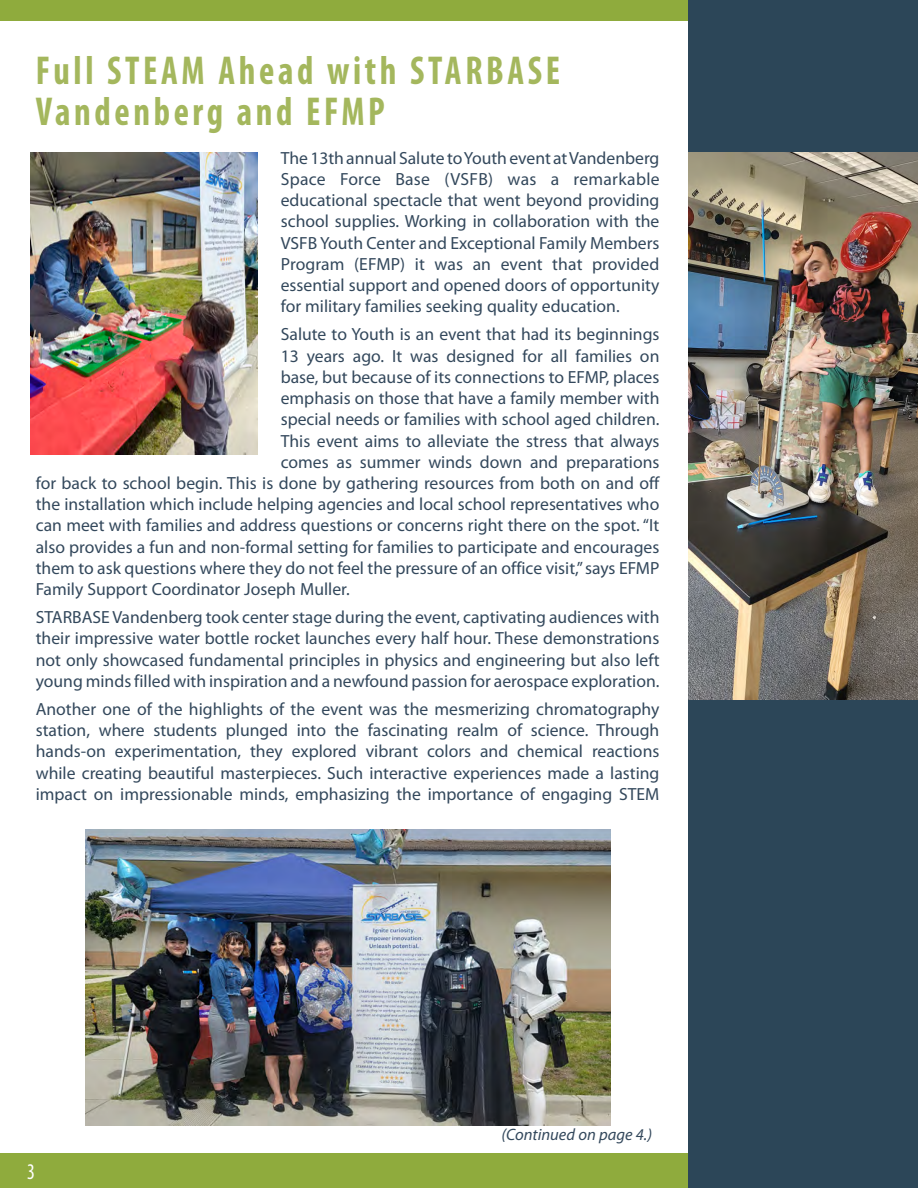
<style>
.page{position:relative;width:918px;height:1188px;background:#fff}
.page>*{position:absolute;margin:0;border:0;box-sizing:border-box;transform-origin:0 0}
.Article_Title{font:700 condensed 40.5px/40.5px "Myriad Pro";letter-spacing:.1em;color:#a4b75d;scale:.9 1}
.t1{font:condensed 22.5px "Myriad Pro";color:#fff;scale:.9 1}
.Body_Paragraphs{font:17.7px/21.3px "Myriad Pro";color:#33485c;text-align:justify}
.t2{font:italic 16.5px "Myriad Pro";color:#33485c}
</style>
<div class="page">
<div style="left:0;top:0;width:864px;height:20px;background:#8fab3d"></div>
<div style="left:0;top:1153px;width:688px;height:35px;background:#8fab3d"></div>
<div style="left:688px;top:0;width:230px;height:1188px;background:#2c4658"></div>
<img style="left:688px;top:152px;width:230px;height:548px">
<img style="left:30px;top:152px;width:227px;height:303px">
<img style="left:85px;top:829px;width:525px;height:296px">
<p class="Article_Title" style="left:36px;top:50px;width:584px">Full STEAM Ahead with STARBASE<br>Vandenberg and EFMP</p>
<p class="Body_Paragraphs" style="left:281px;top:147px;width:380px">The 13th annual Salute to Youth event at Vandenberg Space Force Base (VSFB) was a remarkable educational spectacle that went beyond providing school supplies. Working in collaboration with the VSFB Youth Center and Exceptional Family Members Program (EFMP) it was an event that provided essential support and opened doors of opportunity for military families seeking quality education.</p>
<p class="Body_Paragraphs" style="left:281px;top:323px;width:380px">Salute to Youth is an event that had its beginnings</p>
<p class="Body_Paragraphs" style="left:281px;top:345px;width:380px">13 years ago. It was designed for all families on</p>
<p class="Body_Paragraphs" style="left:281px;top:366px;width:380px">base, but because of its connections to EFMP, places</p>
<p class="Body_Paragraphs" style="left:281px;top:387px;width:380px">emphasis on those that have a family member with</p>
<p class="Body_Paragraphs" style="left:281px;top:408px;width:380px">special needs or families with school aged children.</p>
<p class="Body_Paragraphs" style="left:281px;top:430px;width:380px">This event aims to alleviate the stress that always</p>
<p class="Body_Paragraphs" style="left:281px;top:451px;width:380px">comes as summer winds down and preparations</p>
<p class="Body_Paragraphs" style="left:36px;top:472px;width:625px">for back to school begin. This is done by gathering resources from both on and off</p>
<p class="Body_Paragraphs" style="left:36px;top:493px;width:625px">the installation which include helping agencies and local school representatives who</p>
<p class="Body_Paragraphs" style="left:36px;top:515px;width:625px">can meet with families and address questions or concerns right there on the spot. “It</p>
<p class="Body_Paragraphs" style="left:36px;top:536px;width:625px">also provides a fun and non-formal setting for families to participate and encourages</p>
<p class="Body_Paragraphs" style="left:36px;top:557px;width:625px">them to ask questions where they do not feel the pressure of an office visit,” says EFMP</p>
<p class="Body_Paragraphs" style="left:36px;top:578px;width:315px">Family Support Coordinator Joseph Muller.</p>
<p class="Body_Paragraphs" style="left:36px;top:606px;width:625px">STARBASE Vandenberg took center stage during the event, captivating audiences with their impressive water bottle rocket launches every half hour. These demonstrations not only showcased fundamental principles in physics and engineering but also left young minds filled with inspiration and a newfound passion for aerospace exploration.</p>
<p class="Body_Paragraphs" style="left:36px;top:698px;width:625px">Another one of the highlights of the event was the mesmerizing chromatography station, where students plunged into the fascinating realm of science. Through hands-on experimentation, they explored vibrant colors and chemical reactions while creating beautiful masterpieces. Such interactive experiences made a lasting impact on impressionable minds, emphasizing the importance of engaging STEM</p>
<p class="t1" style="left:27px;top:1158px;width:10px">3</p>
<p class="t2" style="left:502px;top:1124px;width:152px">(Continued on page 4.)</p>
</div>
